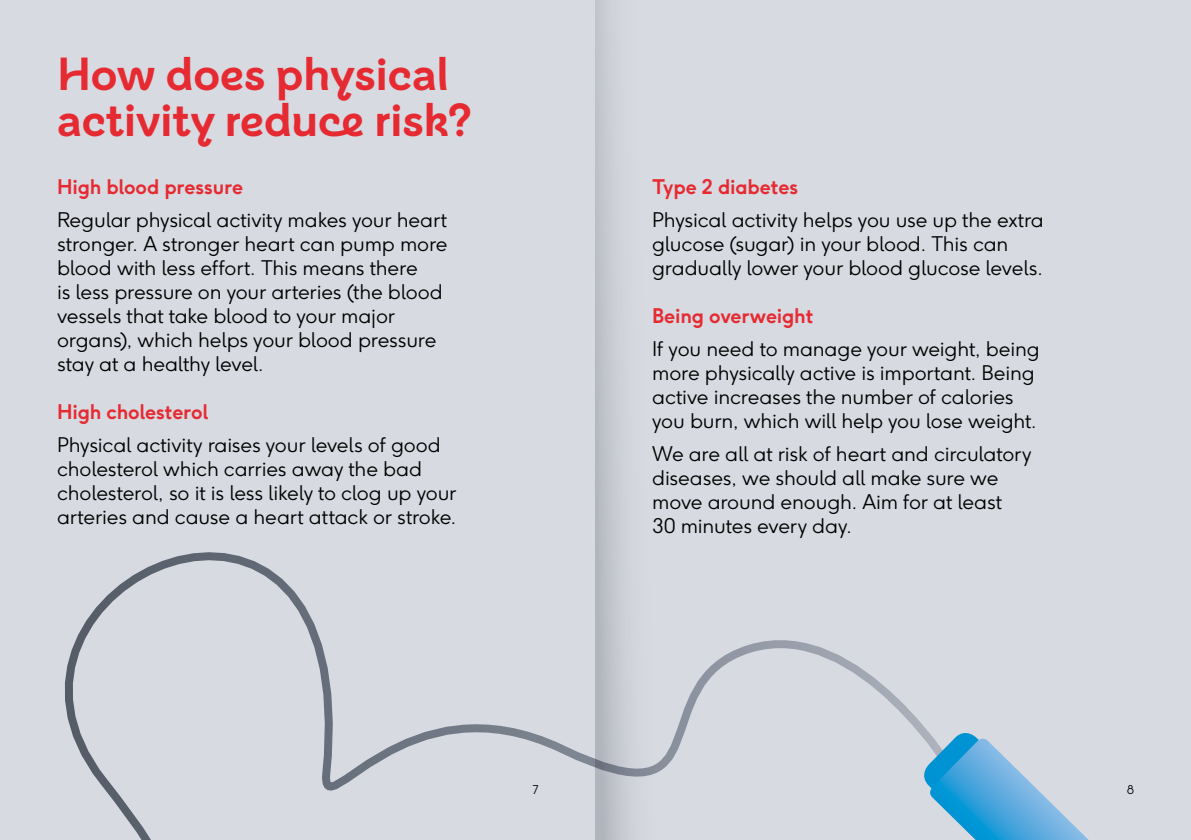
<style>
.page{position:relative;width:1191px;height:840px;background:#fff}
.page>*{position:absolute;margin:0;border:0;box-sizing:border-box;transform-origin:0 0}
.t1{font:700 46px/46px "BHF";color:#e62a32}
.t2{font:300 20px/24px "F37 Ginger";letter-spacing:-.01em;color:#000}
.t3{font:700 20px "F37 Ginger";letter-spacing:-.01em;color:#e62a32}
.t4{font:300 12px "F37 Ginger";color:#000}
</style>
<div class="page">
<div style="left:0;top:0;width:1191px;height:839px;background:#d7dae0"></div>
<svg style="left:65px;top:552px;width:858px;height:287px"></svg>
<svg style="left:918px;top:726px;width:170px;height:113px"></svg>
<div style="left:595px;top:0;width:74px;height:839px;background:linear-gradient(to right,#bec1c9,#dde0e5)"></div>
<h1 class="t1" style="left:57px;top:51px;width:416px">How does physical activity reduce risk?</h1>
<p class="t3" style="left:57px;top:173px;width:188px">High blood pressure</p>
<p class="t2" style="left:57px;top:207px;width:392px">Regular physical activity makes your heart stronger. A stronger heart can pump more blood with less effort. This means there<br>is less pressure on your arteries (the blood vessels that take blood to your major organs), which helps your blood pressure stay at a healthy level.</p>
<p class="t3" style="left:57px;top:398px;width:153px">High cholesterol</p>
<p class="t2" style="left:57px;top:432px;width:401px">Physical activity raises your levels of good cholesterol which carries away the bad cholesterol, so it is less likely to clog up your arteries and cause a heart attack or stroke.</p>
<p class="t3" style="left:652px;top:173px;width:148px">Type 2 diabetes</p>
<p class="t2" style="left:652px;top:207px;width:393px">Physical activity helps you use up the extra glucose (sugar) in your blood. This can gradually lower your blood glucose levels.</p>
<p class="t3" style="left:652px;top:302px;width:163px">Being overweight</p>
<p class="t2" style="left:652px;top:336px;width:389px">If you need to manage your weight, being more physically active is important. Being active increases the number of calories you burn, which will help you lose weight.</p>
<p class="t2" style="left:652px;top:441px;width:381px">We are all at risk of heart and circulatory diseases, we should all make sure we move around enough. Aim for at least<br>30 minutes every day.</p>
<p class="t4" style="left:533px;top:782px;width:8px">7</p>
<p class="t4" style="left:1126px;top:782px;width:9px">8</p>
</div>
